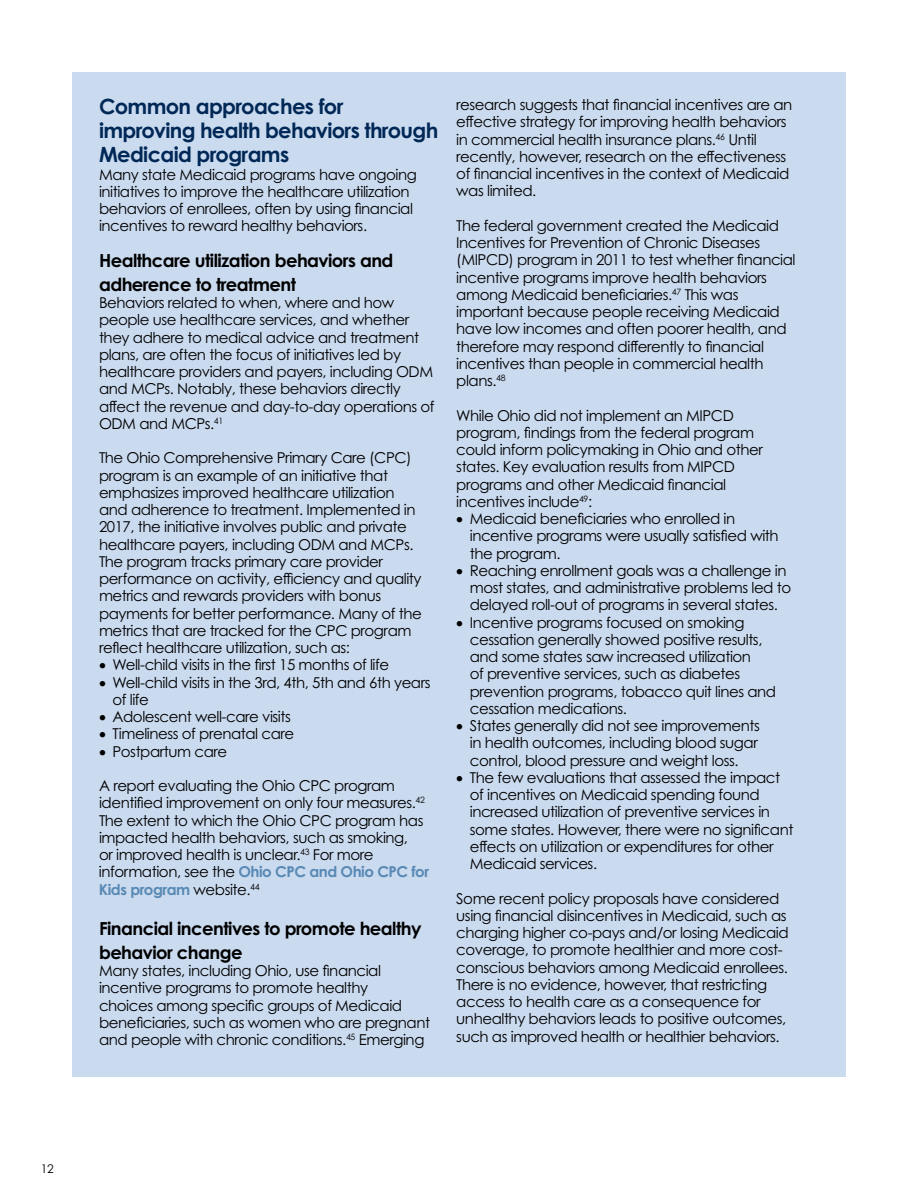
<style>
.page{position:relative;width:918px;height:1188px;background:#fff}
.page>*{position:absolute;margin:0;border:0;box-sizing:border-box;transform-origin:0 0}
.t1{font:700 21px/24px "Century Gothic Pro";letter-spacing:-.03em;color:#002856}
.t2{font:700 18px/23.4px "Century Gothic Pro";letter-spacing:-.03em;color:#000}
.t3{font:15px/17.2px "Century Gothic Pro";letter-spacing:-.03em;color:#000}
.t4{font:12px "Century Gothic Pro";color:#000}
.s1{font-weight:700;color:#5889b4}
</style>
<div class="page">
<div style="left:72px;top:72px;width:774px;height:1004px;background:#cadaef"></div>
<h1 class="t1" style="left:99px;top:94px;width:341px">Common approaches for improving health behaviors through<br>Medicaid programs</h1>
<p class="t3" style="left:99px;top:165px;width:319px">Many state Medicaid programs have ongoing initiatives to improve the healthcare utilization behaviors of enrollees, often by using financial incentives to reward healthy behaviors.</p>
<p class="t2" style="left:99px;top:249px;width:296px">Healthcare utilization behaviors and adherence to treatment</p>
<p class="t3" style="left:99px;top:294px;width:337px">Behaviors related to when, where and how people use healthcare services, and whether they adhere to medical advice and treatment plans, are often the focus of initiatives led by healthcare providers and payers, including ODM and MCPs. Notably, these behaviors directly affect the revenue and day-to-day operations of ODM and MCPs.<sup>41</sup></p>
<p class="t3" style="left:99px;top:449px;width:324px">The Ohio Comprehensive Primary Care (CPC) program is an example of an initiative that emphasizes improved healthcare utilization and adherence to treatment. Implemented in 2017, the initiative involves public and private healthcare payers, including ODM and MCPs.<br>The program tracks primary care provider performance on activity, efficiency and quality metrics and rewards providers with bonus payments for better performance. Many of the metrics that are tracked for the CPC program reflect healthcare utilization, such as:</p>
<p class="t3" style="left:99px;top:656px;width:292px">• Well-child visits in the first 15 months of life</p>
<p class="t3" style="left:112px;top:673px;width:320px;text-indent:-14px">• Well-child visits in the 3rd, 4th, 5th and 6th years of life</p>
<p class="t3" style="left:99px;top:708px;width:193px">• Adolescent well-care visits</p>
<p class="t3" style="left:99px;top:725px;width:197px">• Timeliness of prenatal care</p>
<p class="t3" style="left:99px;top:742px;width:130px">• Postpartum care</p>
<p class="t3" style="left:99px;top:777px;width:332px">A report evaluating the Ohio CPC program identified improvement on only four measures.<sup>42<br></sup>The extent to which the Ohio CPC program has impacted health behaviors, such as smoking,<br>or improved health is unclear.<sup>43</sup> For more information, see the <span class="s1">Ohio CPC and Ohio CPC for Kids program</span> website.<sup>44</sup></p>
<p class="t2" style="left:99px;top:917px;width:324px">Financial incentives to promote healthy behavior change</p>
<p class="t3" style="left:99px;top:962px;width:333px">Many states, including Ohio, use financial incentive programs to promote healthy<br>choices among specific groups of Medicaid beneficiaries, such as women who are pregnant and people with chronic conditions.<sup>45</sup> Emerging</p>
<p class="t3" style="left:456px;top:96px;width:338px">research suggests that financial incentives are an effective strategy for improving health behaviors in commercial health insurance plans.<sup>46</sup> Until recently, however, research on the effectiveness of financial incentives in the context of Medicaid was limited.</p>
<p class="t3" style="left:456px;top:217px;width:341px">The federal government created the Medicaid Incentives for Prevention of Chronic Diseases (MIPCD) program in 2011 to test whether financial incentive programs improve health behaviors among Medicaid beneficiaries.<sup>47</sup> This was important because people receiving Medicaid have low incomes and often poorer health, and therefore may respond differently to financial incentives than people in commercial health plans.<sup>48</sup></p>
<p class="t3" style="left:456px;top:406px;width:308px">While Ohio did not implement an MIPCD program, findings from the federal program could inform policymaking in Ohio and other states. Key evaluation results from MIPCD programs and other Medicaid financial incentives include<sup>49</sup>:</p>
<p class="t3" style="left:470px;top:510px;width:310px;text-indent:-14px">• Medicaid beneficiaries who enrolled in incentive programs were usually satisfied with the program.</p>
<p class="t3" style="left:470px;top:562px;width:323px;text-indent:-14px">• Reaching enrollment goals was a challenge in most states, and administrative problems led to delayed roll-out of programs in several states.</p>
<p class="t3" style="left:470px;top:613px;width:308px;text-indent:-14px">• Incentive programs focused on smoking cessation generally showed positive results, and some states saw increased utilization<br>of preventive services, such as diabetes prevention programs, tobacco quit lines and cessation medications.</p>
<p class="t3" style="left:470px;top:717px;width:292px;text-indent:-14px">• States generally did not see improvements in health outcomes, including blood sugar control, blood pressure and weight loss.</p>
<p class="t3" style="left:470px;top:769px;width:325px;text-indent:-14px">• The few evaluations that assessed the impact of incentives on Medicaid spending found increased utilization of preventive services in some states. However, there were no significant effects on utilization or expenditures for other Medicaid services.</p>
<p class="t3" style="left:456px;top:889px;width:334px">Some recent policy proposals have considered using financial disincentives in Medicaid, such as charging higher co-pays and/or losing Medicaid coverage, to promote healthier and more cost&shy;conscious behaviors among Medicaid enrollees.<br>There is no evidence, however, that restricting access to health care as a consequence for unhealthy behaviors leads to positive outcomes, such as improved health or healthier behaviors.</p>
<p class="t4" style="left:41px;top:1162px;width:15px">12</p>
</div>
